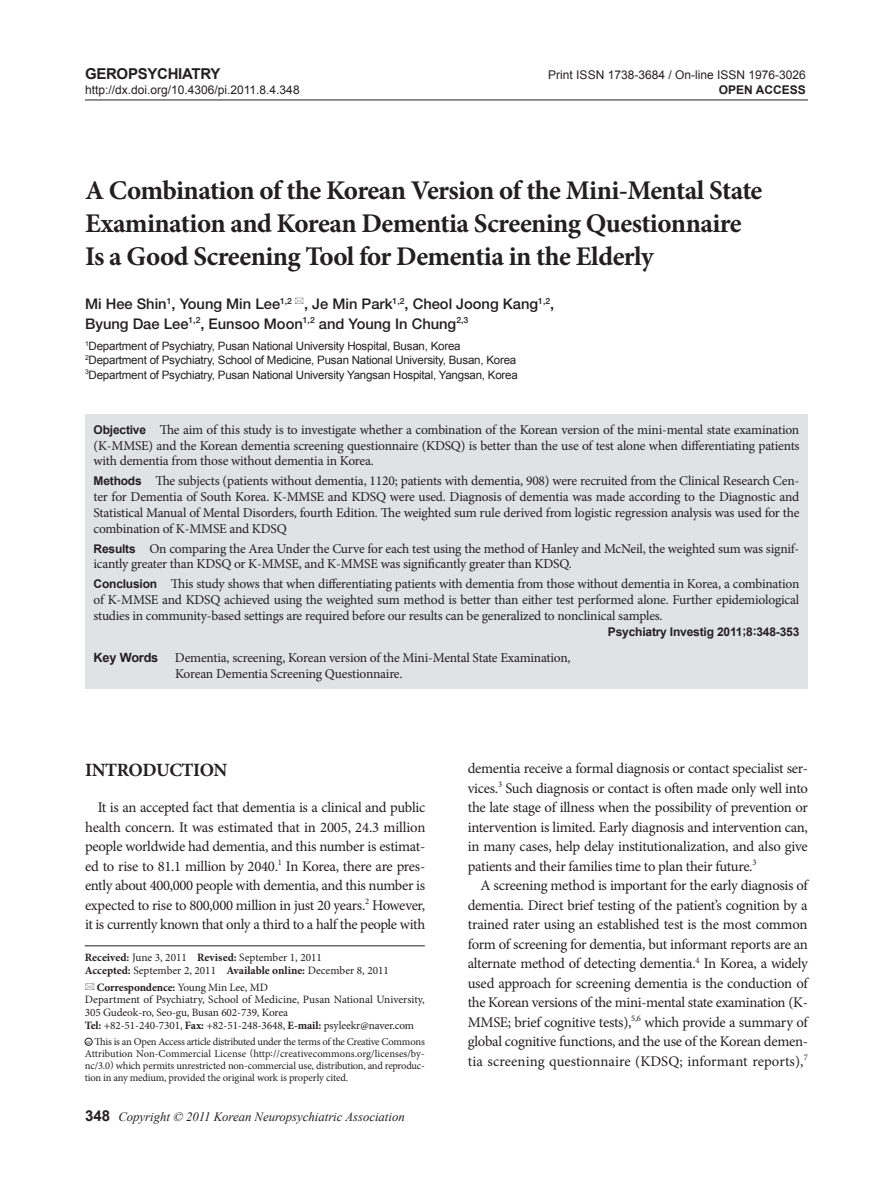
<style>
.page{position:relative;width:893px;height:1191px;background:#fff}
.page>*{position:absolute;margin:0;border:0;box-sizing:border-box;transform-origin:0 0}
.논문제목{font:700 27px/33px "Minion Pro";letter-spacing:-.02em;color:#231f20}
.큰제목{font:700 18.75px "Minion Pro";letter-spacing:-.02em;color:#231f20}
.t1{font:700 15px "Arial";letter-spacing:-.02em;color:#231f20}
.본문{font:14.7px/19.5px "Minion Pro";letter-spacing:-.02em;color:#231f20;text-align:justify}
.이름{font:500 14.7px/19.5px "Helvetica Neue LT Std";color:#231f20}
.초록{font:13.5px/15.8px "Minion Pro";letter-spacing:-.015em;color:#231f20;text-align:justify}
.t2{font:italic 12.75px "Times New Roman";color:#231f20}
.t3{font:12px "Arial";color:#231f20}
.초록-2{font:700 12px "Arial";letter-spacing:-.015em;color:#231f20}
.소속{font:11.55px/14.2px "Arial";letter-spacing:-.02em;color:#231f20}
.교신저자{font:11.25px/12.8px "Minion Pro";letter-spacing:-.01em;color:#231f20}
.날짜{font:11.25px "Minion Pro";color:#231f20}
.교신저자-2{font:700 11.25px "Minion Pro";letter-spacing:-.01em;color:#231f20}
.날짜-2{font:10.5px/12px "Minion Pro";letter-spacing:-.015em;color:#231f20;text-align:justify}
.t4{font:6.6px "Minion Pro";color:#231f20}
.s1{font-family:"Arial";font-weight:700;font-size:12px}
.s2{font-family:"Arial";font-weight:700;font-size:12.75px;color:#e1e2e4}
.s3{font-family:"Arial";font-weight:700;font-size:12.75px}
.s4{font-weight:700}
.s5{font-weight:400}
.s6{font-family:"Arial";font-weight:700;font-style:normal;font-size:15px}
</style>
<div class="page">
<hr style="left:85px;top:100px;width:723px;height:1px;background:#231f20">
<div style="left:85px;top:414px;width:723px;height:274px;background:#e1e2e4"></div>
<hr style="left:85px;top:945px;width:340px;height:1px;background:#231f20">
<div style="left:85px;top:1038px;width:7px;height:7px;border:1px solid #231f20;border-radius:50%"></div>
<p class="t1" style="left:85px;top:64px;width:137px">GEROPSYCHIATRY</p>
<p class="t3" style="left:548px;top:67px;width:259px">Print ISSN 1738-3684 / On-line ISSN 1976-3026</p>
<p class="t3" style="left:85px;top:82px;width:216px">http://dx.doi.org/10.4306/pi.2011.8.4.348</p>
<p class="초록-2" style="left:719px;top:82px;width:88px">OPEN ACCESS</p>
<p class="논문제목" style="left:85px;top:173px;width:679px">A Combination of the Korean Version of the Mini-Mental State<br>Examination and Korean Dementia Screening Questionnaire<br>Is a Good Screening Tool for Dementia in the Elderly</p>
<p class="이름" style="left:85px;top:294px;width:471px">Mi Hee Shin<sup>1</sup>, Young Min Lee<sup>1,2</sup> , Je Min Park<sup>1,2</sup>, Cheol Joong Kang<sup>1,2</sup>,<br>Byung Dae Lee<sup>1,2</sup>, Eunsoo Moon<sup>1,2</sup> and Young In Chung<sup>2,3</sup></p>
<p class="소속" style="left:85px;top:339px;width:434px"><sup>1</sup>Department of Psychiatry, Pusan National University Hospital, Busan, Korea<br><sup>2</sup>Department of Psychiatry, School of Medicine, Pusan National University, Busan, Korea<br><sup>3</sup>Department of Psychiatry, Pusan National University Yangsan Hospital, Yangsan, Korea</p>
<p class="초록" style="left:94px;top:422px;width:707px"><span class="s1">Objective</span><span class="s2">aa</span>The aim of this study is to investigate whether a combination of the Korean version of the mini-mental state examination (K-MMSE) and the Korean dementia screening questionnaire (KDSQ) is better than the use of test alone when differentiating patients with dementia from those without dementia in Korea.</p>
<p class="초록" style="left:94px;top:473px;width:707px"><span class="s1">Methods</span><span class="s2">aa</span>The subjects (patients without dementia, 1120; patients with dementia, 908) were recruited from the Clinical Research Cen&shy;ter for Dementia of South Korea. K-MMSE and KDSQ were used. Diagnosis of dementia was made according to the Diagnostic and Statistical Manual of Mental Disorders, fourth Edition. The weighted sum rule derived from logistic regression analysis was used for the combination of K-MMSE and KDSQ</p>
<p class="초록" style="left:94px;top:540px;width:707px"><span class="s1">Results</span><span class="s2">aa</span>On comparing the Area Under the Curve for each test using the method of Hanley and McNeil, the weighted sum was signif&shy;icantly greater than KDSQ or K-MMSE, and K-MMSE was significantly greater than KDSQ.</p>
<p class="초록" style="left:94px;top:576px;width:707px"><span class="s1">Conclusion</span><span class="s2">aa</span>This study shows that when differentiating patients with dementia from those without dementia in Korea, a combination of K-MMSE and KDSQ achieved using the weighted sum method is better than either test performed alone. Further epidemiological studies in community-based settings are required before our results can be generalized to nonclinical samples.</p>
<p class="초록-2" style="left:608px;top:623px;width:193px">Psychiatry Investig 2011;8:348-353</p>
<p class="초록" style="left:175px;top:650px;width:397px;text-indent:-81px"><span class="s3">Key Words</span><span class="s2">aa</span> Dementia, screening, Korean version of the Mini-Mental State Examination,<br>Korean Dementia Screening Questionnaire.</p>
<p class="큰제목" style="left:85px;top:757px;width:144px">INTRODUCTION</p>
<p class="본문" style="left:85px;top:797px;width:342px;text-indent:13px">It is an accepted fact that dementia is a clinical and public health concern. It was estimated that in 2005, 24.3 million people worldwide had dementia, and this number is estimat&shy;ed to rise to 81.1 million by 2040.<sup>1</sup> In Korea, there are pres&shy;ently about 400,000 people with dementia, and this number is expected to rise to 800,000 million in just 20 years.<sup>2</sup> However, it is currently known that only a third to a half the people with</p>
<p class="날짜" style="left:85px;top:949px;width:239px"><span class="s4">Received:</span> June 3, 2011 <span class="s4">Revised:</span> September 1, 2011</p>
<p class="날짜" style="left:85px;top:962px;width:306px"><span class="s4">Accepted:</span> September 2, 2011 <span class="s4">Available online:</span> December 8, 2011</p>
<p class="교신저자-2" style="left:97px;top:979px;width:173px">Correspondence: <span class="s5">Young Min Lee, MD</span></p>
<p class="교신저자" style="left:85px;top:993px;width:341px">Department of Psychiatry, School of Medicine, Pusan National University,<br>305 Gudeok-ro, Seo-gu, Busan 602-739, Korea</p>
<p class="교신저자" style="left:85px;top:1018px;width:331px"><span class="s4">Tel:</span> +82-51-240-7301, <span class="s4">Fax:</span> +82-51-248-3648, <span class="s4">E-mail:</span> psyleekr@naver.com</p>
<p class="t4" style="left:86px;top:1037px;width:7px">cc</p>
<p class="날짜-2" style="left:85px;top:1035px;width:341px;text-indent:10px">This is an Open Access article distributed under the terms of the Creative Commons Attribution Non-Commercial License (http://creativecommons.org/licenses/by&shy;nc/3.0) which permits unrestricted non-commercial use, distribution, and reproduc&shy;tion in any medium, provided the original work is properly cited.</p>
<p class="t2" style="left:85px;top:1107px;width:321px"><span class="s6">348</span> Copyright © 2011 Korean Neuropsychiatric Association</p>
<p class="본문" style="left:468px;top:758px;width:342px">dementia receive a formal diagnosis or contact specialist ser&shy;vices.<sup>3</sup> Such diagnosis or contact is often made only well into the late stage of illness when the possibility of prevention or intervention is limited. Early diagnosis and intervention can, in many cases, help delay institutionalization, and also give patients and their families time to plan their future.<sup>3</sup></p>
<p class="본문" style="left:468px;top:875px;width:342px;text-indent:13px">A screening method is important for the early diagnosis of dementia. Direct brief testing of the patient’s cognition by a trained rater using an established test is the most common form of screening for dementia, but informant reports are an alternate method of detecting dementia.<sup>4</sup> In Korea, a widely used approach for screening dementia is the conduction of the Korean versions of the mini-mental state examination (K-MMSE; brief cognitive tests),<sup>5,6</sup> which provide a summary of global cognitive functions, and the use of the Korean demen&shy;tia screening questionnaire (KDSQ; informant reports),<sup>7</sup></p>
</div>
